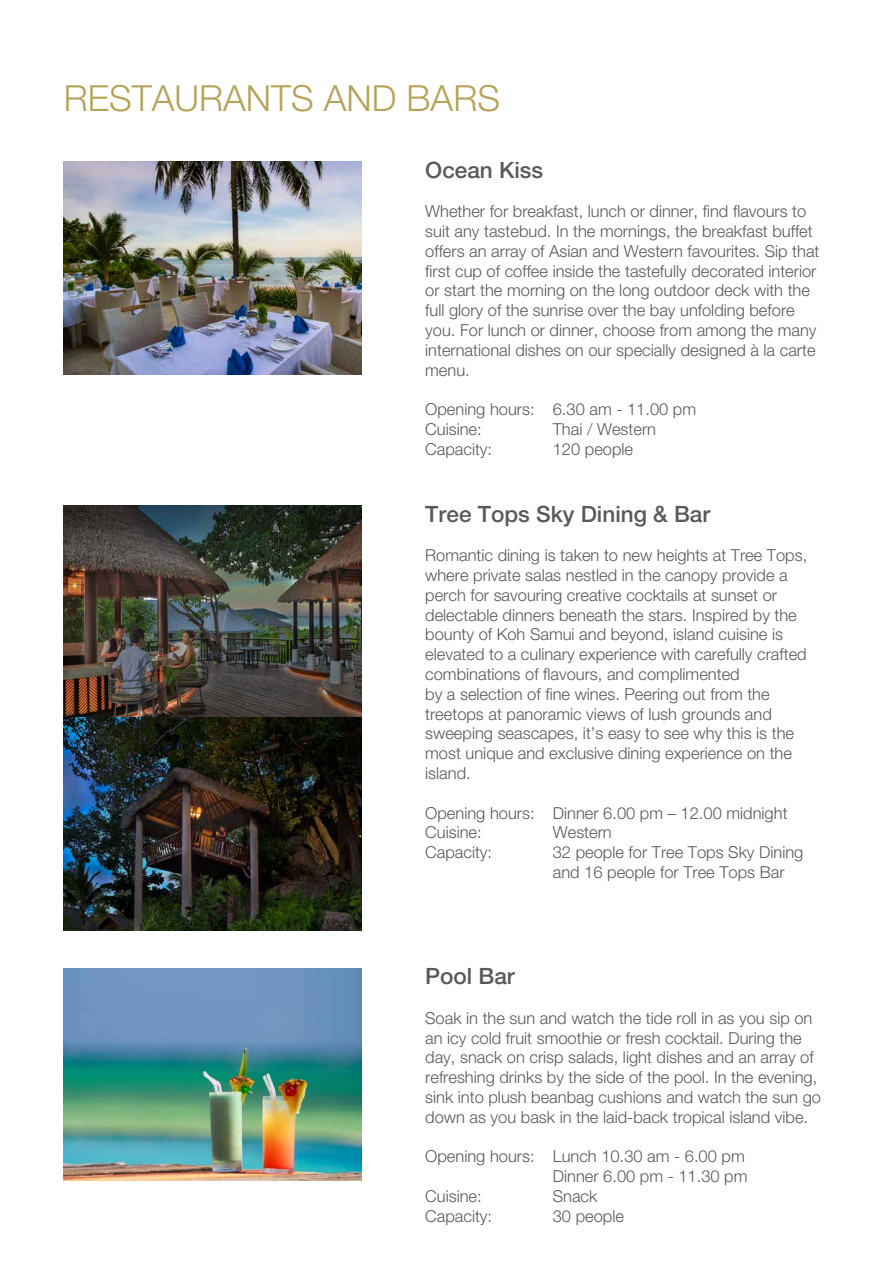
<style>
.page{position:relative;width:893px;height:1263px;background:#fff}
.page>*{position:absolute;margin:0;border:0;box-sizing:border-box;transform-origin:0 0}
.t1{font:300 36px "Helvetica Neue LT Pro";color:#b4a358}
.t2{font:500 22.5px "Helvetica Neue LT Pro";color:#58595b}
.t3{font:300 16.5px/19.8px "Helvetica Neue LT Pro";color:#58595b}
</style>
<div class="page">
<img style="left:64px;top:162px;width:297px;height:212px">
<img style="left:64px;top:505px;width:297px;height:425px">
<img style="left:64px;top:968px;width:297px;height:213px">
<h1 class="t1" style="left:64px;top:76px;width:438px">RESTAURANTS AND BARS</h1>
<h2 class="t2" style="left:425px;top:156px;width:119px">Ocean Kiss</h2>
<p class="t3" style="left:425px;top:201px;width:396px">Whether for breakfast, lunch or dinner, find flavours to suit any tastebud. In the mornings, the breakfast buffet offers an array of Asian and Western favourites. Sip that first cup of coffee inside the tastefully decorated interior or start the morning on the long outdoor deck with the full glory of the sunrise over the bay unfolding before you. For lunch or dinner, choose from among the many international dishes on our specially designed à la carte menu.</p>
<p class="t3" style="left:425px;top:399px;width:272px">Opening hours: 6.30 am - 11.00 pm<br>Cuisine:</p>
<p class="t3" style="left:553px;top:419px;width:105px">Thai / Western</p>
<p class="t3" style="left:425px;top:439px;width:68px">Capacity:</p>
<p class="t3" style="left:553px;top:439px;width:82px">120 people</p>
<h2 class="t2" style="left:425px;top:500px;width:287px">Tree Tops Sky Dining &amp; Bar</h2>
<p class="t3" style="left:425px;top:545px;width:384px">Romantic dining is taken to new heights at Tree Tops, where private salas nestled in the canopy provide a perch for savouring creative cocktails at sunset or delectable dinners beneath the stars. Inspired by the bounty of Koh Samui and beyond, island cuisine is elevated to a culinary experience with carefully crafted combinations of flavours, and complimented<br>by a selection of fine wines. Peering out from the treetops at panoramic views of lush grounds and sweeping seascapes, it’s easy to see why this is the most unique and exclusive dining experience on the island.</p>
<p class="t3" style="left:425px;top:802px;width:364px">Opening hours: Dinner 6.00 pm – 12.00 midnight<br>Cuisine:</p>
<p class="t3" style="left:553px;top:822px;width:60px">Western</p>
<p class="t3" style="left:425px;top:842px;width:68px">Capacity:</p>
<p class="t3" style="left:553px;top:842px;width:252px">32 people for Tree Tops Sky Dining and 16 people for Tree Tops Bar</p>
<h2 class="t2" style="left:425px;top:963px;width:91px">Pool Bar</h2>
<p class="t3" style="left:425px;top:1008px;width:397px">Soak in the sun and watch the tide roll in as you sip on an icy cold fruit smoothie or fresh cocktail. During the day, snack on crisp salads, light dishes and an array of refreshing drinks by the side of the pool. In the evening, sink into plush beanbag cushions and watch the sun go down as you bask in the laid-back tropical island vibe.</p>
<p class="t3" style="left:425px;top:1146px;width:321px">Opening hours: Lunch 10.30 am - 6.00 pm</p>
<p class="t3" style="left:553px;top:1166px;width:196px">Dinner 6.00 pm - 11.30 pm</p>
<p class="t3" style="left:425px;top:1186px;width:58px">Cuisine:</p>
<p class="t3" style="left:553px;top:1186px;width:46px">Snack</p>
<p class="t3" style="left:425px;top:1206px;width:68px">Capacity:</p>
<p class="t3" style="left:553px;top:1206px;width:73px">30 people</p>
</div>
